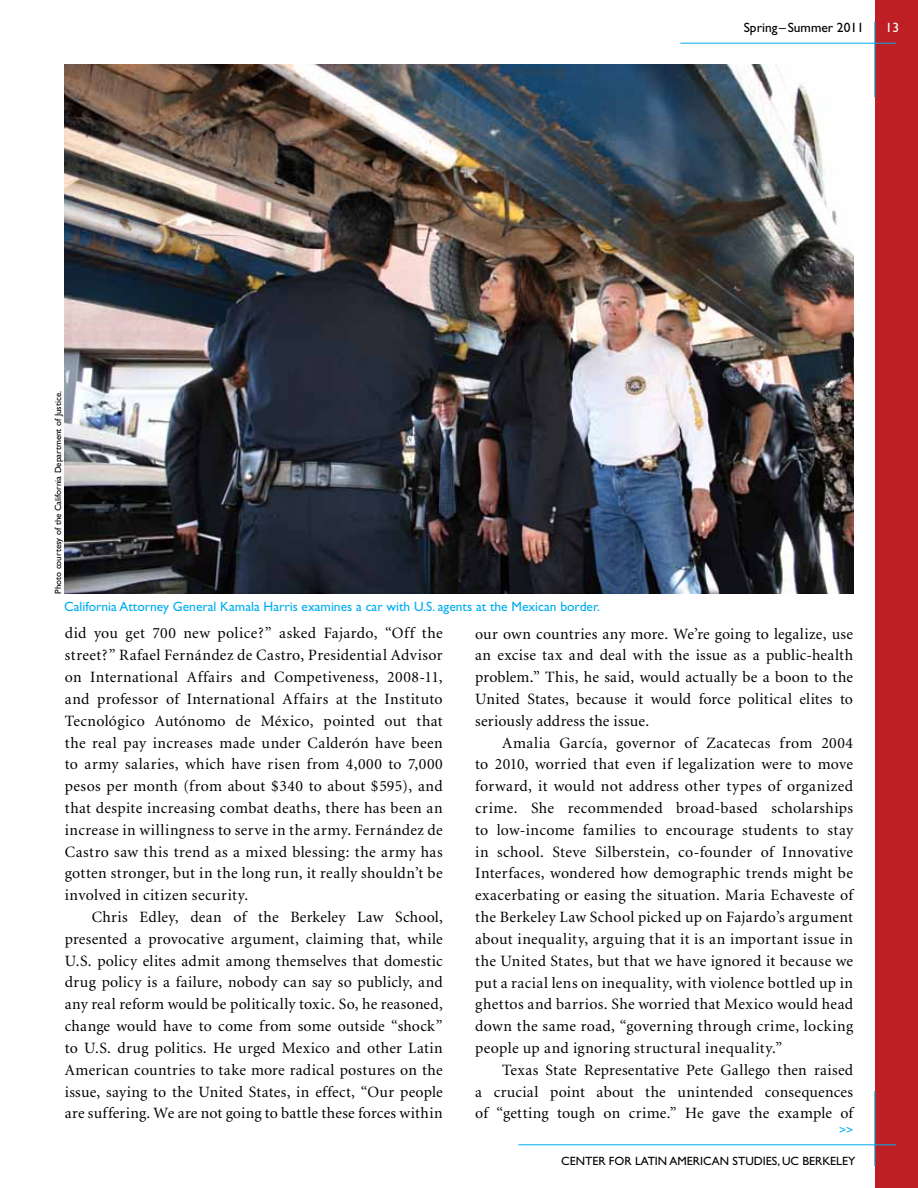
<style>
.page{position:relative;width:918px;height:1188px;background:#fff}
.page>*{position:absolute;margin:0;border:0;box-sizing:border-box;transform-origin:0 0}
.t1{font:15.75px/21.8px "Minion";letter-spacing:.02em;color:#000;text-align:justify}
.t2{font:13.5px "Gill Sans";color:#00aeef}
.t3{font:13.5px "Gill Sans";color:#000}
.t4{font:13.5px "Gill Sans";color:#fff}
.t5{font:12px "Gill Sans";color:#000}
.t6{font:12px "Gill Sans";color:#00aeef}
.t7{font:9px "Gill Sans";color:#000}
</style>
<div class="page">
<div style="left:875px;top:0;width:43px;height:1188px;background:#be1f24"></div>
<hr style="left:518px;top:1144px;width:378px;height:1px;background:#00aeef">
<hr style="left:874px;top:1091px;width:1px;height:75px;background:#00aeef">
<hr style="left:680px;top:43px;width:216px;height:1px;background:#00aeef">
<hr style="left:874px;top:22px;width:1px;height:75px;background:#00aeef">
<img style="left:65px;top:65px;width:788px;height:529px">
<p class="t7" style="left:53px;top:594px;width:205px;rotate:-90deg">Photo courtesy of the California Department of Justice.</p>
<p class="t2" style="left:64px;top:599px;width:537px">California Attorney General Kamala Harris examines a car with U.S. agents at the Mexican border.</p>
<p class="t3" style="left:744px;top:19px;width:122px">Spring –Summer 2011</p>
<p class="t4" style="left:886px;top:19px;width:15px">13</p>
<p class="t1" style="left:65px;top:623px;width:380px">did you get 700 new police?” asked Fajardo, “Off the street?” Rafael Fernández de Castro, Presidential Advisor on International Affairs and Competiveness, 2008-11, and professor of International Affairs at the Instituto Tecnológico Autónomo de México, pointed out that the real pay increases made under Calderón have been to army salaries, which have risen from 4,000 to 7,000 pesos per month (from about $340 to about $595), and that despite increasing combat deaths, there has been an increase in willingness to serve in the army. Fernández de Castro saw this trend as a mixed blessing: the army has gotten stronger, but in the long run, it really shouldn’t be involved in citizen security.</p>
<p class="t1" style="left:65px;top:907px;width:380px;text-indent:27px">Chris Edley, dean of the Berkeley Law School, presented a provocative argument, claiming that, while U.S. policy elites admit among themselves that domestic drug policy is a failure, nobody can say so publicly, and any real reform would be politically toxic. So, he reasoned, change would have to come from some outside “shock” to U.S. drug politics. He urged Mexico and other Latin American countries to take more radical postures on the issue, saying to the United States, in effect, “Our people are suffering. We are not going to battle these forces within</p>
<p class="t1" style="left:475px;top:623px;width:380px">our own countries any more. We’re going to legalize, use an excise tax and deal with the issue as a public-health problem.” This, he said, would actually be a boon to the United States, because it would force political elites to seriously address the issue.</p>
<p class="t1" style="left:475px;top:732px;width:380px;text-indent:27px">Amalia García, governor of Zacatecas from 2004 to 2010, worried that even if legalization were to move forward, it would not address other types of organized crime. She recommended broad-based scholarships to low-income families to encourage students to stay in school. Steve Silberstein, co-founder of Innovative Interfaces, wondered how demographic trends might be exacerbating or easing the situation. Maria Echaveste of the Berkeley Law School picked up on Fajardo’s argument about inequality, arguing that it is an important issue in the United States, but that we have ignored it because we put a racial lens on inequality, with violence bottled up in ghettos and barrios. She worried that Mexico would head down the same road, “governing through crime, locking people up and ignoring structural inequality.”</p>
<p class="t1" style="left:475px;top:1060px;width:380px;text-indent:27px">Texas State Representative Pete Gallego then raised a crucial point about the unintended consequences of “getting tough on crime.” He gave the example of</p>
<p class="t6" style="left:839px;top:1123px;width:16px">&gt;&gt;</p>
<p class="t5" style="left:561px;top:1154px;width:296px">CENTER FOR LATIN AMERICAN STUDIES, UC BERKELEY</p>
</div>
